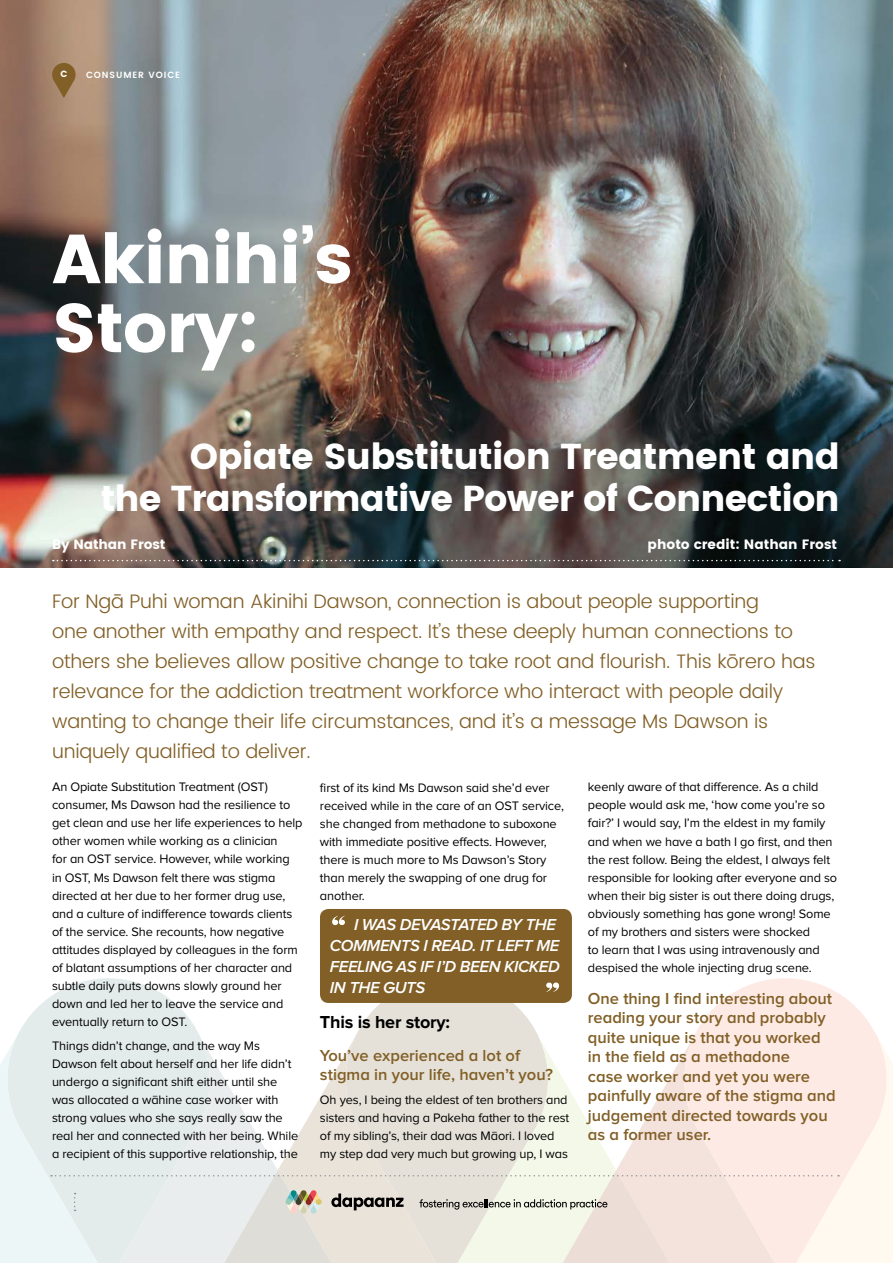
<style>
.page{position:relative;width:893px;height:1263px;background:#fff}
.page>*{position:absolute;margin:0;border:0;box-sizing:border-box;transform-origin:0 0}
.t1{font:69px/69px "Poppins";letter-spacing:-.02em;color:#fff}
.t2{font:36px/42px "Poppins";letter-spacing:-.025em;color:#fff;text-align:right}
.t3{font:300 19.5px/30px "Poppins";letter-spacing:-.01em;color:#815f26}
.t4{font:700 18px "Proxima Nova";letter-spacing:-.01em;color:#000}
.t5{font:600 16.5px/19.5px "Proxima Nova";color:#815f26}
.t6{font:italic 600 16.5px/21px "Proxima Nova";letter-spacing:-.02em;color:#fff}
.t7{font:13.5px "Poppins";color:#fff}
.t8{font:12.75px/18px "Proxima Nova";letter-spacing:-.01em;color:#000}
.t9{font:600 9px "Poppins";letter-spacing:.1em;color:#fff}
.t10{font:9px "Poppins";color:#fff}
</style>
<div class="page">
<svg style="left:21px;top:978px;width:175px;height:51px;fill:#e4ebeb"></svg>
<svg style="left:359px;top:1003px;width:176px;height:26px;background:#e7e4dc"></svg>
<svg style="left:698px;top:978px;width:175px;height:51px;fill:#fdeae4"></svg>
<svg style="left:0;top:1029px;width:893px;height:234px"></svg>
<img style="left:0;top:0;width:893px;height:568px">
<div style="left:320px;top:909px;width:252px;height:94px;background:#815f26;border-radius:9px"></div>
<svg style="left:332px;top:916px;width:13px;height:9px"></svg>
<svg style="left:546px;top:982px;width:13px;height:10px"></svg>
<svg style="left:52px;top:63px;width:24px;height:35px"></svg>
<svg style="left:53px;top:560px;width:787px;height:1px"></svg>
<p class="t10" style="left:60px;top:69px;width:8px">C</p>
<p class="t9" style="left:86px;top:68px;width:96px">CONSUMER VOICE</p>
<h1 class="t1" style="left:52px;top:225px;width:302px">Akinihi’s<br>Story:</h1>
<h2 class="t2" style="left:100px;top:435px;width:741px">Opiate Substitution Treatment and<br>the Transformative Power of Connection</h2>
<p class="t7" style="left:52px;top:536px;width:115px">By Nathan Frost</p>
<p class="t7" style="left:648px;top:536px;width:191px">photo credit: Nathan Frost</p>
<p class="t3" style="left:52px;top:586px;width:765px">For Ngā Puhi woman Akinihi Dawson, connection is about people supporting<br>one another with empathy and respect. It’s these deeply human connections to others she believes allow positive change to take root and flourish. This kōrero has relevance for the addiction treatment workforce who interact with people daily wanting to change their life circumstances, and it’s a message Ms Dawson is uniquely qualified to deliver.</p>
<p class="t8" style="left:52px;top:779px;width:252px">An Opiate Substitution Treatment (OST) consumer, Ms Dawson had the resilience to get clean and use her life experiences to help other women while working as a clinician<br>for an OST service. However, while working in OST, Ms Dawson felt there was stigma directed at her due to her former drug use, and a culture of indifference towards clients of the service. She recounts, how negative attitudes displayed by colleagues in the form of blatant assumptions of her character and subtle daily puts downs slowly ground her down and led her to leave the service and eventually return to OST.</p>
<p class="t8" style="left:52px;top:1037px;width:248px">Things didn’t change, and the way Ms Dawson felt about herself and her life didn’t undergo a significant shift either until she was allocated a wāhine case worker with strong values who she says really saw the real her and connected with her being. While a recipient of this supportive relationship, the</p>
<p class="t8" style="left:320px;top:779px;width:246px">first of its kind Ms Dawson said she’d ever received while in the care of an OST service, she changed from methadone to suboxone with immediate positive effects. However, there is much more to Ms Dawson’s Story than merely the swapping of one drug for another.</p>
<p class="t6" style="left:330px;top:914px;width:231px;text-indent:24px">I WAS DEVASTATED BY THE<br>COMMENTS I READ. IT LEFT ME<br>FEELING AS IF I’D BEEN KICKED<br>IN THE GUTS</p>
<h3 class="t4" style="left:320px;top:1014px;width:132px">This is her story:</h3>
<p class="t5" style="left:320px;top:1046px;width:234px">You’ve experienced a lot of stigma in your life, haven’t you?</p>
<p class="t8" style="left:320px;top:1092px;width:251px">Oh yes, I being the eldest of ten brothers and sisters and having a Pakeha father to the rest of my sibling’s, their dad was Māori. I loved my step dad very much but growing up, I was</p>
<p class="t8" style="left:588px;top:779px;width:251px">keenly aware of that difference. As a child people would ask me, ‘how come you’re so fair?’ I would say, I’m the eldest in my family and when we have a bath I go first, and then the rest follow. Being the eldest, I always felt responsible for looking after everyone and so when their big sister is out there doing drugs, obviously something has gone wrong! Some of my brothers and sisters were shocked<br>to learn that I was using intravenously and despised the whole injecting drug scene.</p>
<p class="t5" style="left:588px;top:989px;width:249px">One thing I find interesting about reading your story and probably quite unique is that you worked in the field as a methadone<br>case worker and yet you were painfully aware of the stigma and judgement directed towards you as a former user.</p>
</div>
